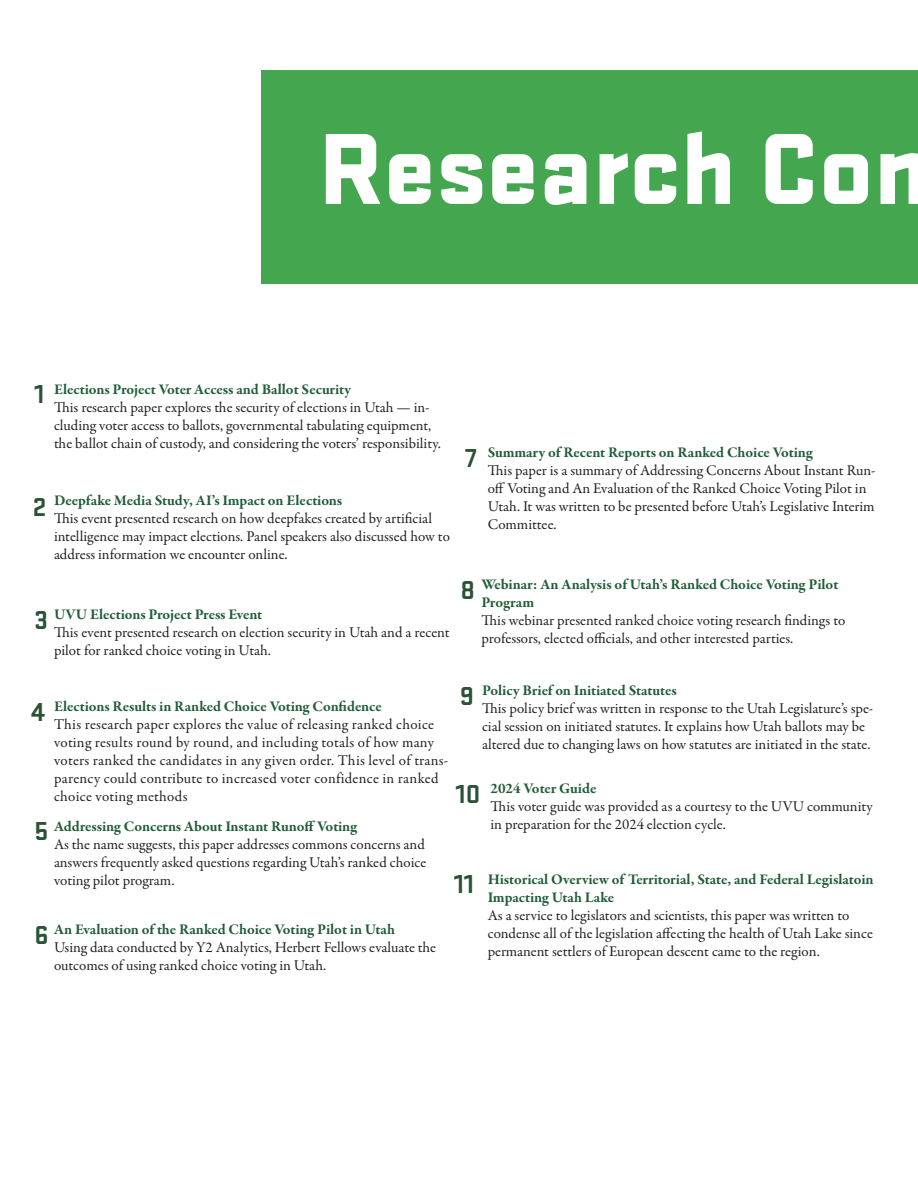
<style>
.page{position:relative;width:918px;height:1188px;background:#fff}
.page>*{position:absolute;margin:0;border:0;box-sizing:border-box;transform-origin:0 0}
.Headlines_H2{font:700 27px "Stratum 1";color:#2a5235}
.t1{font:15px/18px "Garamond Premr Pro";color:#231f20}
.Paragraph_Style_1{font:700 15px/18px "Garamond Premr Pro";letter-spacing:-.005em;color:#215d37}
.t2{font:15px/18px "Garamond Premr Pro";letter-spacing:.02em;color:#231f20}
</style>
<div class="page">
<div style="left:261px;top:70px;width:657px;height:214px;background:#44a750"></div>
<svg style="left:326px;top:131px;width:592px;height:74px"></svg>
<p class="Headlines_H2" style="left:35px;top:376px;width:11px">1</p>
<p class="Paragraph_Style_1" style="left:54px;top:380px;width:299px">Elections Project Voter Access and Ballot Security</p>
<p class="t1" style="left:54px;top:398px;width:388px">This research paper explores the security of elections in Utah — in&shy;cluding voter access to ballots, governmental tabulating equipment, the ballot chain of custody, and considering the voters’ responsibility.</p>
<p class="Headlines_H2" style="left:33px;top:488px;width:15px">2</p>
<p class="Paragraph_Style_1" style="left:54px;top:491px;width:290px">Deepfake Media Study, AI’s Impact on Elections</p>
<p class="t1" style="left:54px;top:510px;width:397px">This event presented research on how deepfakes created by artificial intelligence may impact elections. Panel speakers also discussed how to address information we encounter online.</p>
<p class="Headlines_H2" style="left:465px;top:440px;width:13px">7</p>
<p class="Paragraph_Style_1" style="left:488px;top:444px;width:327px">Summary of Recent Reports on Ranked Choice Voting</p>
<p class="t1" style="left:488px;top:462px;width:389px">This paper is a summary of Addressing Concerns About Instant Run&shy;off Voting and An Evaluation of the Ranked Choice Voting Pilot in Utah. It was written to be presented before Utah’s Legislative Interim Committee.</p>
<p class="Headlines_H2" style="left:460px;top:571px;width:16px">8</p>
<p class="Paragraph_Style_1" style="left:482px;top:575px;width:358px">Webinar: An Analysis of Utah’s Ranked Choice Voting Pilot<br>Program</p>
<p class="t1" style="left:482px;top:612px;width:365px">This webinar presented ranked choice voting research findings to professors, elected officials, and other interested parties.</p>
<p class="Headlines_H2" style="left:460px;top:677px;width:16px">9</p>
<p class="Paragraph_Style_1" style="left:482px;top:681px;width:196px">Policy Brief on Initiated Statutes</p>
<p class="t1" style="left:482px;top:699px;width:393px">This policy brief was written in response to the Utah Legislature’s spe&shy;cial session on initiated statutes. It explains how Utah ballots may be altered due to changing laws on how statutes are initiated in the state.</p>
<p class="Headlines_H2" style="left:456px;top:776px;width:26px">10</p>
<p class="Paragraph_Style_1" style="left:491px;top:780px;width:107px">2024 Voter Guide</p>
<p class="t1" style="left:491px;top:798px;width:384px">This voter guide was provided as a courtesy to the UVU community in preparation for the 2024 election cycle.</p>
<p class="Headlines_H2" style="left:35px;top:601px;width:15px">3</p>
<p class="Paragraph_Style_1" style="left:54px;top:605px;width:210px">UVU Elections Project Press Event</p>
<p class="t1" style="left:54px;top:624px;width:397px">This event presented research on election security in Utah and a recent pilot for ranked choice voting in Utah.</p>
<p class="Headlines_H2" style="left:31px;top:693px;width:15px">4</p>
<p class="Paragraph_Style_1" style="left:54px;top:697px;width:329px">Elections Results in Ranked Choice Voting Confidence</p>
<p class="t2" style="left:54px;top:715px;width:396px">This research paper explores the value of releasing ranked choice voting results round by round, and including totals of how many voters ranked the candidates in any given order. This level of trans&shy;parency could contribute to increased voter confidence in ranked choice voting methods</p>
<p class="Headlines_H2" style="left:35px;top:813px;width:15px">5</p>
<p class="Paragraph_Style_1" style="left:54px;top:817px;width:305px">Addressing Concerns About Instant Runoff Voting</p>
<p class="t1" style="left:54px;top:835px;width:374px;text-align:justify">As the name suggests, this paper addresses commons concerns and answers frequently asked questions regarding Utah’s ranked choice voting pilot program.</p>
<p class="Headlines_H2" style="left:35px;top:917px;width:16px">6</p>
<p class="Paragraph_Style_1" style="left:54px;top:921px;width:343px">An Evaluation of the Ranked Choice Voting Pilot in Utah</p>
<p class="t1" style="left:54px;top:939px;width:384px">Using data conducted by Y2 Analytics, Herbert Fellows evaluate the outcomes of using ranked choice voting in Utah.</p>
<p class="Headlines_H2" style="left:454px;top:866px;width:21px">11</p>
<p class="Paragraph_Style_1" style="left:488px;top:870px;width:387px">Historical Overview of Territorial, State, and Federal Legislatoin<br>Impacting Utah Lake</p>
<p class="t1" style="left:488px;top:906px;width:387px">As a service to legislators and scientists, this paper was written to condense all of the legislation affecting the health of Utah Lake since permanent settlers of European descent came to the region.</p>
</div>
